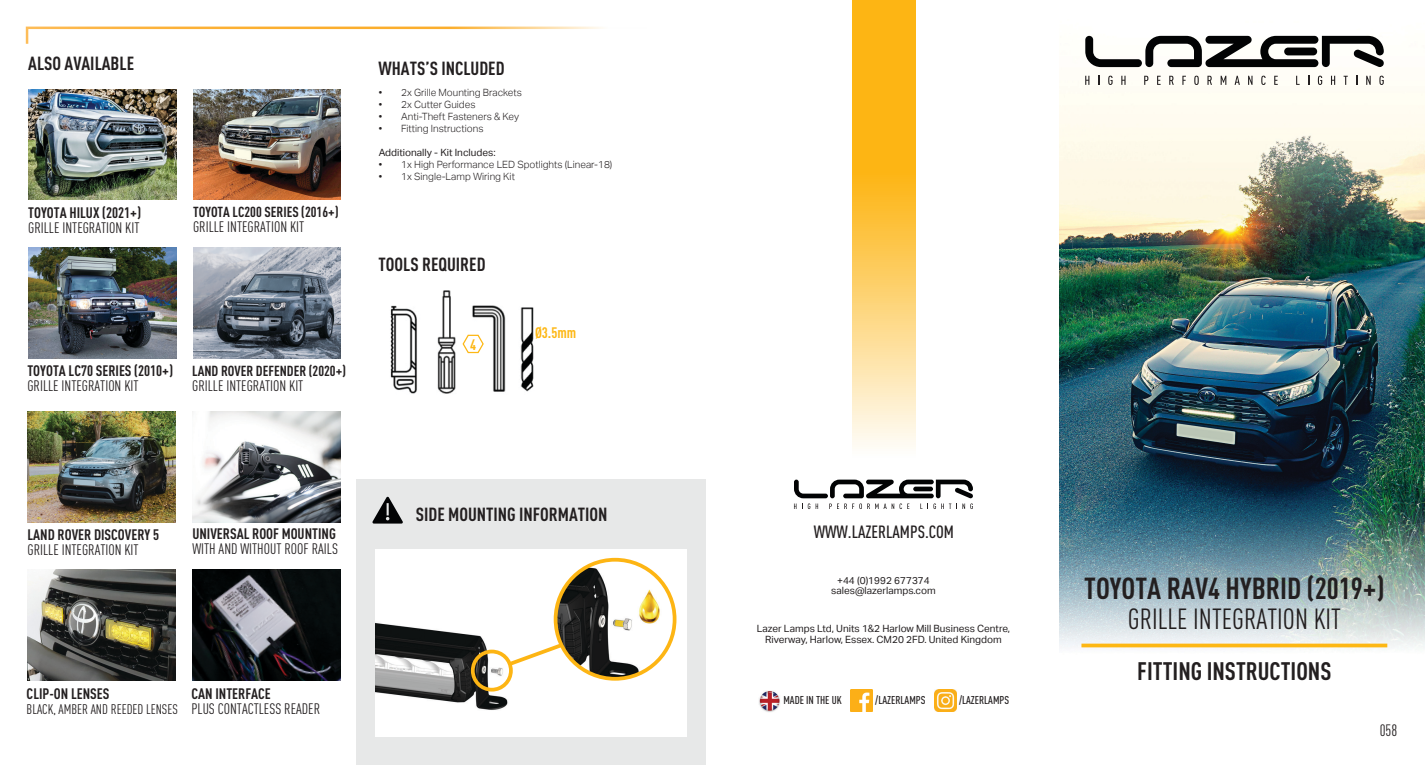
<style>
.page{position:relative;width:1425px;height:766px;background:#fff}
.page>*{position:absolute;margin:0;border:0;box-sizing:border-box;transform-origin:0 0}
.t1{font:700 condensed 30px "DINOT";color:#231f20}
.t2{font:condensed 28.75px "DINOT";color:#231f20}
.t3{font:700 condensed 25px "DINOT";color:#231f20}
.t4{font:700 condensed 18.75px "DINOT";color:#231f20}
.t5{font:500 condensed 17.5px "DINOT";color:#231f20}
.t6{font:condensed 16.25px "DINOT";color:#231f20}
.t7{font:condensed 15px "DINOT";color:#231f20}
.t8{font:700 condensed 15px "DINOT";color:#231f20}
.t9{font:700 condensed 15px "DINOT";color:#fdb714}
.t10{font:700 condensed 14.38px "DINOT";color:#231f20}
.t11{font:condensed 13.75px "DINOT";color:#231f20}
.t12{font:500 condensed 11.25px "DINOT";color:#231f20}
.Body_Text_Normal{font:10px/11.2px "Aktiv Grotesk";color:#231f20;text-align:center}
.t13{font:300 10px "Aktiv Grotesk";color:#231f20}
</style>
<div class="page">
<img style="left:28px;top:247px;width:148px;height:111px">
<img style="left:28px;top:569px;width:147px;height:111px">
<img style="left:28px;top:89px;width:148px;height:111px">
<img style="left:28px;top:411px;width:147px;height:111px">
<img style="left:193px;top:89px;width:148px;height:111px">
<img style="left:192px;top:411px;width:148px;height:111px">
<img style="left:193px;top:247px;width:148px;height:111px">
<img style="left:192px;top:569px;width:148px;height:111px">
<img style="left:1059px;top:35px;width:365px;height:613px">
<svg style="left:1081px;top:643px;width:306px;height:4px"></svg>
<svg style="left:1085px;top:36px;width:298px;height:31px"></svg>
<svg style="left:1085px;top:76px;width:4px;height:9px"></svg>
<svg style="left:1108px;top:76px;width:4px;height:9px"></svg>
<svg style="left:1121px;top:76px;width:4px;height:9px"></svg>
<svg style="left:1144px;top:76px;width:4px;height:9px"></svg>
<svg style="left:1157px;top:76px;width:3px;height:9px"></svg>
<svg style="left:1169px;top:76px;width:4px;height:9px"></svg>
<svg style="left:1182px;top:76px;width:3px;height:9px"></svg>
<svg style="left:1194px;top:76px;width:4px;height:9px"></svg>
<svg style="left:1207px;top:76px;width:5px;height:9px"></svg>
<svg style="left:1220px;top:76px;width:6px;height:9px"></svg>
<svg style="left:1234px;top:76px;width:5px;height:9px"></svg>
<svg style="left:1248px;top:76px;width:4px;height:9px"></svg>
<svg style="left:1261px;top:76px;width:4px;height:9px"></svg>
<svg style="left:1274px;top:76px;width:3px;height:9px"></svg>
<svg style="left:1296px;top:76px;width:3px;height:9px"></svg>
<svg style="left:1317px;top:76px;width:5px;height:9px"></svg>
<svg style="left:1330px;top:76px;width:5px;height:9px"></svg>
<svg style="left:1343px;top:76px;width:4px;height:9px"></svg>
<svg style="left:1366px;top:76px;width:4px;height:9px"></svg>
<svg style="left:1379px;top:76px;width:4px;height:9px"></svg>
<div style="left:356px;top:479px;width:349px;height:285px;background:#e7e8e8"></div>
<img style="left:759px;top:690px;width:21px;height:21px">
<img style="left:850px;top:689px;width:22px;height:22px">
<img style="left:934px;top:689px;width:22px;height:22px">
<img style="left:390px;top:290px;width:144px;height:104px">
<svg style="left:462px;top:333px;width:22px;height:20px"></svg>
<svg style="left:25px;top:26px;width:576px;height:18px"></svg>
<svg style="left:852px;top:0;width:63px;height:447px;background:#fdc956"></svg>
<svg style="left:794px;top:479px;width:179px;height:30px"></svg>
<div style="left:375px;top:549px;width:312px;height:187px;background:#fff"></div>
<img style="left:375px;top:622px;width:194px;height:88px">
<div style="left:471px;top:649px;width:42px;height:42px;border:4px solid #fdb514;border-radius:50%"></div>
<svg style="left:504px;top:640px;width:62px;height:28px"></svg>
<img style="left:555px;top:559px;width:119px;height:119px;border-radius:59px">
<div style="left:553px;top:557px;width:123px;height:123px;border:4px solid #fdb514;border-radius:50%"></div>
<svg style="left:372px;top:496px;width:31px;height:27px"></svg>
<p class="t4" style="left:28px;top:52px;width:107px">ALSO AVAILABLE</p>
<p class="t4" style="left:378px;top:57px;width:128px">WHATS’S INCLUDED</p>
<p class="t13" style="left:379px;top:87px;width:145px">• 2x Grille Mounting Brackets</p>
<p class="t13" style="left:379px;top:99px;width:98px">• 2x Cutter Guides</p>
<p class="t13" style="left:379px;top:111px;width:142px">• Anti-Theft Fasteners &amp; Key</p>
<p class="t13" style="left:379px;top:123px;width:106px">• Fitting Instructions</p>
<p class="Body_Text_Normal" style="left:379px;top:147px;width:118px">Additionally - Kit Includes:</p>
<p class="t13" style="left:379px;top:159px;width:235px">• 1x High Performance LED Spotlights (Linear-18)</p>
<p class="t13" style="left:379px;top:171px;width:138px">• 1x Single-Lamp Wiring Kit</p>
<p class="t8" style="left:28px;top:203px;width:114px">TOYOTA HILUX (2021+)</p>
<p class="t7" style="left:28px;top:218px;width:113px">GRILLE INTEGRATION KIT</p>
<p class="t10" style="left:193px;top:203px;width:147px">TOYOTA LC200 SERIES (2016+)</p>
<p class="t7" style="left:193px;top:218px;width:113px">GRILLE INTEGRATION KIT</p>
<p class="t4" style="left:378px;top:253px;width:108px">TOOLS REQUIRED</p>
<p class="t9" style="left:470px;top:335px;width:8px">4</p>
<p class="t9" style="left:535px;top:323px;width:43px">Ø3.5mm</p>
<p class="t8" style="left:27px;top:362px;width:147px">TOYOTA LC70 SERIES (2010+)</p>
<p class="t7" style="left:27px;top:377px;width:113px">GRILLE INTEGRATION KIT</p>
<p class="t10" style="left:192px;top:362px;width:155px">LAND ROVER DEFENDER (2020+)</p>
<p class="t7" style="left:192px;top:377px;width:113px">GRILLE INTEGRATION KIT</p>
<p class="t4" style="left:416px;top:503px;width:193px">SIDE MOUNTING INFORMATION</p>
<p class="t8" style="left:28px;top:525px;width:133px">LAND ROVER DISCOVERY 5</p>
<p class="t7" style="left:28px;top:540px;width:113px">GRILLE INTEGRATION KIT</p>
<p class="t8" style="left:192px;top:524px;width:145px">UNIVERSAL ROOF MOUNTING</p>
<p class="t7" style="left:192px;top:540px;width:147px">WITH AND WITHOUT ROOF RAILS</p>
<p class="t5" style="left:813px;top:521px;width:142px">WWW.LAZERLAMPS.COM</p>
<p class="Body_Text_Normal" style="left:837px;top:575px;width:94px">+44 (0)1992 677374</p>
<p class="Body_Text_Normal" style="left:831px;top:585px;width:106px">sales@lazerlamps.com</p>
<p class="Body_Text_Normal" style="left:756px;top:622px;width:255px">Lazer Lamps Ltd, Units 1&amp;2 Harlow Mill Business Centre,<br>Riverway, Harlow, Essex. CM20 2FD. United Kingdom</p>
<p class="t1" style="left:1084px;top:570px;width:302px">TOYOTA RAV4 HYBRID (2019+)</p>
<p class="t2" style="left:1127px;top:602px;width:215px">GRILLE INTEGRATION KIT</p>
<p class="t3" style="left:1137px;top:655px;width:196px">FITTING INSTRUCTIONS</p>
<p class="t8" style="left:27px;top:684px;width:84px">CLIP-ON LENSES</p>
<p class="t11" style="left:27px;top:700px;width:153px">BLACK, AMBER AND REEDED LENSES</p>
<p class="t8" style="left:191px;top:684px;width:81px">CAN INTERFACE</p>
<p class="t7" style="left:191px;top:699px;width:130px">PLUS CONTACTLESS READER</p>
<p class="t12" style="left:783px;top:693px;width:60px">MADE IN THE UK</p>
<p class="t12" style="left:875px;top:693px;width:52px">/LAZERLAMPS</p>
<p class="t12" style="left:959px;top:693px;width:52px">/LAZERLAMPS</p>
<p class="t6" style="left:1379px;top:720px;width:19px">058</p>
</div>
